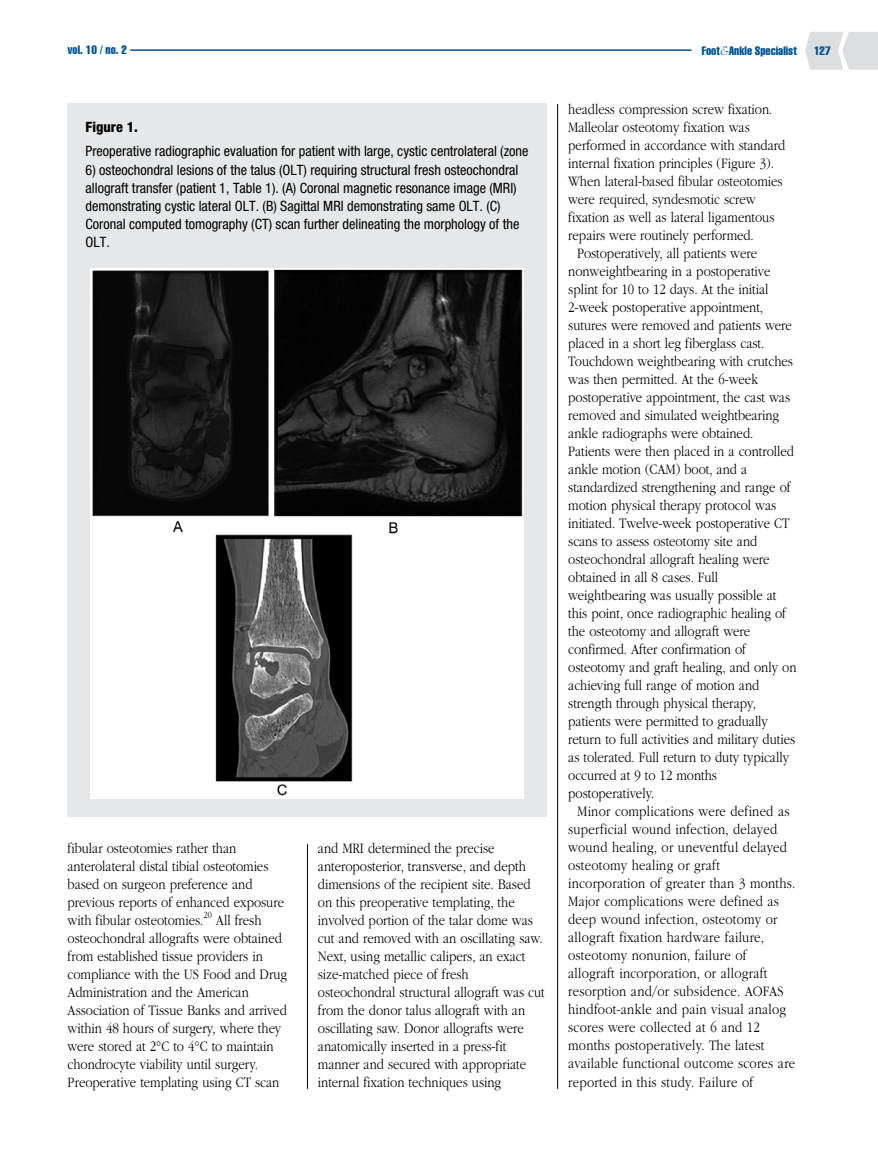
<style>
.page{position:relative;width:878px;height:1175px;background:#fff}
.page>*{position:absolute;margin:0;border:0;box-sizing:border-box;transform-origin:0 0}
.t1{font:300 15px/18px "ITC Garamond Std";color:#000;scale:.85 1}
.t2{font:300 15px "ITC Garamond Std";letter-spacing:.02em;color:#000;scale:.85 1}
.t3{font:condensed 14.25px/18px "Helvetica Neue LT Std";color:#000}
.t4{font:800 condensed 14.25px "Helvetica Neue LT Std";color:#000}
.t5{font:12px "Helvetica LT Std Comp";color:#005496}
.t6{font:300 9.75px "ITC Garamond Std";color:#000;scale:.85 1}
.s1{font-family:"ITC Garamond Std";font-weight:300;font-style:italic;font-size:13.5px}
</style>
<div class="page">
<hr style="left:557px;top:104px;width:1px;height:984px;background:#000">
<hr style="left:130px;top:49px;width:561px;height:2px;background:#005496">
<svg style="left:805px;top:32px;width:73px;height:38px;background:#dfe0e1"></svg>
<hr style="left:307px;top:844px;width:1px;height:244px;background:#000">
<div style="left:68px;top:104px;width:478px;height:712px;background:#e6e7e8"></div>
<img style="left:91px;top:268px;width:432px;height:530px">
<p class="t5" style="left:68px;top:42px;width:61px">vol. 10 / no. 2</p>
<p class="t5" style="left:701px;top:43px;width:97px">Foot <span class="s1">&amp;</span> Ankle Specialist</p>
<p class="t5" style="left:814px;top:43px;width:18px">127</p>
<p class="t4" style="left:86px;top:118px;width:54px">Figure 1.</p>
<p class="t3" style="left:86px;top:142px;width:444px">Preoperative radiographic evaluation for patient with large, cystic centrolateral (zone</p>
<p class="t3" style="left:86px;top:160px;width:435px">6) osteochondral lesions of the talus (OLT) requiring structural fresh osteochondral allograft transfer (patient 1, Table 1). (A) Coronal magnetic resonance image (MRI) demonstrating cystic lateral OLT. (B) Sagittal MRI demonstrating same OLT. (C)<br>Coronal computed tomography (CT) scan further delineating the morphology of the OLT.</p>
<p class="t1" style="left:68px;top:839px;width:256px">fibular osteotomies rather than anterolateral distal tibial osteotomies based on surgeon preference and previous reports of enhanced exposure with fibular osteotomies.</p>
<p class="t6" style="left:203px;top:909px;width:11px">20</p>
<p class="t1" style="left:67px;top:911px;width:260px;text-indent:148px">All fresh osteochondral allografts were obtained from established tissue providers in compliance with the US Food and Drug Administration and the American Association of Tissue Banks and arrived within 48 hours of surgery, where they were stored at 2°C to 4°C to maintain chondrocyte viability until surgery.<br>Preoperative templating using CT scan</p>
<p class="t1" style="left:318px;top:839px;width:268px">and MRI determined the precise anteroposterior, transverse, and depth dimensions of the recipient site. Based on this preoperative templating, the involved portion of the talar dome was cut and removed with an oscillating saw.<br>Next, using metallic calipers, an exact size-matched piece of fresh osteochondral structural allograft was cut from the donor talus allograft with an oscillating saw. Donor allografts were anatomically inserted in a press-fit manner and secured with appropriate internal fixation techniques using</p>
<p class="t1" style="left:568px;top:101px;width:242px">headless compression screw fixation.</p>
<p class="t1" style="left:568px;top:119px;width:215px">Malleolar osteotomy fixation was</p>
<p class="t1" style="left:568px;top:137px;width:257px">performed in accordance with standard</p>
<p class="t1" style="left:568px;top:155px;width:243px">internal fixation principles (Figure 3).</p>
<p class="t1" style="left:568px;top:173px;width:254px">When lateral-based fibular osteotomies</p>
<p class="t1" style="left:568px;top:191px;width:222px">were required, syndesmotic screw</p>
<p class="t1" style="left:568px;top:209px;width:244px">fixation as well as lateral ligamentous</p>
<p class="t1" style="left:568px;top:227px;width:220px">repairs were routinely performed.</p>
<p class="t1" style="left:577px;top:245px;width:213px">Postoperatively, all patients were</p>
<p class="t1" style="left:568px;top:263px;width:239px">nonweightbearing in a postoperative</p>
<p class="t1" style="left:568px;top:281px;width:237px">splint for 10 to 12 days. At the initial</p>
<p class="t1" style="left:568px;top:299px;width:231px">2-week postoperative appointment,</p>
<p class="t1" style="left:568px;top:317px;width:264px">sutures were removed and patients were</p>
<p class="t1" style="left:568px;top:335px;width:232px">placed in a short leg fiberglass cast.</p>
<p class="t1" style="left:568px;top:353px;width:266px">Touchdown weightbearing with crutches</p>
<p class="t1" style="left:568px;top:371px;width:225px">was then permitted. At the 6-week</p>
<p class="t1" style="left:568px;top:389px;width:262px">postoperative appointment, the cast was</p>
<p class="t1" style="left:568px;top:407px;width:249px">removed and simulated weightbearing</p>
<p class="t1" style="left:568px;top:425px;width:219px">ankle radiographs were obtained.</p>
<p class="t1" style="left:568px;top:443px;width:267px">Patients were then placed in a controlled</p>
<p class="t1" style="left:568px;top:461px;width:212px">ankle motion (CAM) boot, and a</p>
<p class="t1" style="left:568px;top:479px;width:263px">standardized strengthening and range of</p>
<p class="t1" style="left:568px;top:497px;width:246px">motion physical therapy protocol was</p>
<p class="t1" style="left:568px;top:515px;width:262px">initiated. Twelve-week postoperative CT</p>
<p class="t1" style="left:568px;top:533px;width:224px">scans to assess osteotomy site and</p>
<p class="t1" style="left:568px;top:551px;width:238px">osteochondral allograft healing were</p>
<p class="t1" style="left:568px;top:569px;width:178px">obtained in all 8 cases. Full</p>
<p class="t1" style="left:568px;top:587px;width:246px">weightbearing was usually possible at</p>
<p class="t1" style="left:568px;top:605px;width:258px">this point, once radiographic healing of</p>
<p class="t1" style="left:568px;top:623px;width:216px">the osteotomy and allograft were</p>
<p class="t1" style="left:568px;top:641px;width:211px">confirmed. After confirmation of</p>
<p class="t1" style="left:568px;top:659px;width:270px">osteotomy and graft healing, and only on</p>
<p class="t1" style="left:568px;top:677px;width:226px">achieving full range of motion and</p>
<p class="t1" style="left:568px;top:695px;width:222px">strength through physical therapy,</p>
<p class="t1" style="left:568px;top:713px;width:236px">patients were permitted to gradually</p>
<p class="t1" style="left:568px;top:731px;width:268px">return to full activities and military duties</p>
<p class="t1" style="left:568px;top:749px;width:261px">as tolerated. Full return to duty typically</p>
<p class="t1" style="left:568px;top:767px;width:176px">occurred at 9 to 12 months</p>
<p class="t1" style="left:568px;top:785px;width:103px">postoperatively.</p>
<p class="t2" style="left:577px;top:803px;width:251px">Minor complications were defined as</p>
<p class="t2" style="left:568px;top:821px;width:247px">superficial wound infection, delayed</p>
<p class="t2" style="left:568px;top:839px;width:259px">wound healing, or uneventful delayed</p>
<p class="t2" style="left:568px;top:857px;width:180px">osteotomy healing or graft</p>
<p class="t2" style="left:568px;top:875px;width:269px">incorporation of greater than 3 months.</p>
<p class="t2" style="left:568px;top:893px;width:249px">Major complications were defined as</p>
<p class="t2" style="left:568px;top:911px;width:248px">deep wound infection, osteotomy or</p>
<p class="t2" style="left:568px;top:929px;width:232px">allograft fixation hardware failure,</p>
<p class="t2" style="left:568px;top:947px;width:211px">osteotomy nonunion, failure of</p>
<p class="t2" style="left:568px;top:965px;width:236px">allograft incorporation, or allograft</p>
<p class="t2" style="left:568px;top:983px;width:255px">resorption and/or subsidence. AOFAS</p>
<p class="t2" style="left:568px;top:1001px;width:258px">hindfoot-ankle and pain visual analog</p>
<p class="t2" style="left:568px;top:1019px;width:227px">scores were collected at 6 and 12</p>
<p class="t2" style="left:568px;top:1037px;width:232px">months postoperatively. The latest</p>
<p class="t2" style="left:568px;top:1055px;width:269px">available functional outcome scores are</p>
<p class="t2" style="left:568px;top:1073px;width:219px">reported in this study. Failure of</p>
</div>
